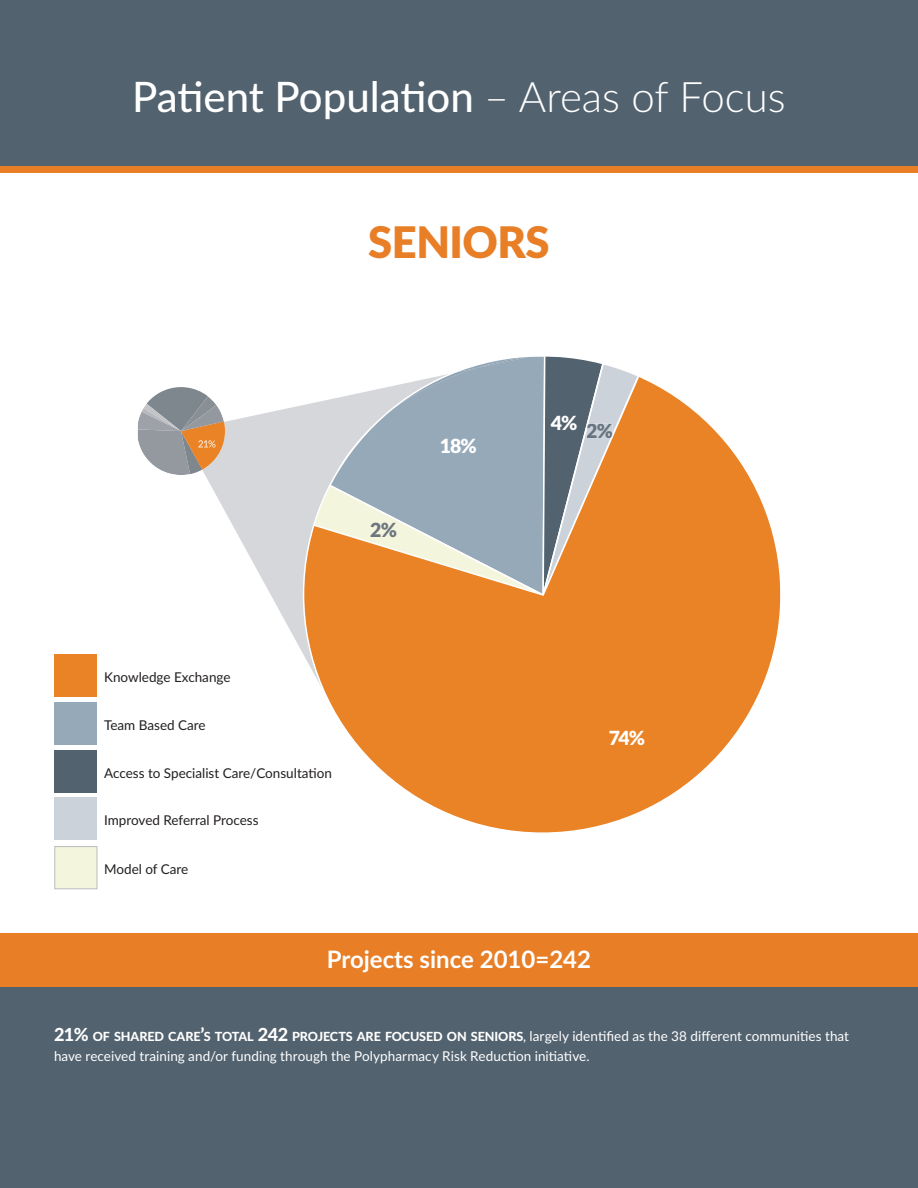
<style>
.page{position:relative;width:918px;height:1188px;background:#fff}
.page>*{position:absolute;margin:0;border:0;box-sizing:border-box;transform-origin:0 0}
.t1{font:900 43.5px "Lato";letter-spacing:-.01em;color:#e87e26}
.t2{font:500 42px "Lato";color:#fff}
.t3{font:700 24px "Lato";color:#fff}
.t4{font:900 19.5px "Lato";color:#fff}
.t5{font:900 19.5px "Lato";color:#6d767f}
.t6{font:900 19.5px "Lato";color:#6e7783}
.t7{font:13.5px/19.5px "Lato";letter-spacing:.005em;color:#fff}
.t8{font:13.5px "Lato";color:#231f20}
.s1{font-weight:300}
.s2{font-weight:800;font-size:18px}
.s3{font-weight:800;font-size:12.6px}
</style>
<div class="page">
<div style="left:0;top:986px;width:918px;height:202px;background:#52626f"></div>
<div style="left:0;top:0;width:918px;height:168px;background:#52626f"></div>
<div style="left:0;top:167px;width:918px;height:6px;background:#e87e26"></div>
<div style="left:0;top:933px;width:918px;height:53px;background:#e87e26"></div>
<svg style="left:208px;top:405px;width:96px;height:250px;fill:#d6d7da"></svg>
<svg style="left:304px;top:377px;width:475px;height:454px;fill:#ea8226"></svg>
<svg style="left:138px;top:387px;width:93px;height:94px"></svg>
<div style="left:55px;top:655px;width:42px;height:42px;background:#ea8226"></div>
<div style="left:55px;top:702px;width:42px;height:43px;background:#96a9b9"></div>
<div style="left:55px;top:750px;width:42px;height:43px;background:#52626f"></div>
<div style="left:55px;top:798px;width:42px;height:42px;background:#cbd2da"></div>
<div style="left:55px;top:846px;width:42px;height:43px;background:#f4f5dd;border:1px solid #bcbdbf"></div>
<svg style="left:304px;top:356px;width:334px;height:242px;background:#bcad9d"></svg>
<h2 class="t2" style="left:132px;top:67px;width:655px">Patient Population <span class="s1">– Areas of Focus</span></h2>
<h1 class="t1" style="left:368px;top:210px;width:183px">SenIORS</h1>
<h3 class="t5" style="left:370px;top:515px;width:28px">2%</h3>
<h3 class="t4" style="left:440px;top:431px;width:39px">18%</h3>
<p class="t8" style="left:104px;top:667px;width:128px">Knowledge Exchange</p>
<p class="t8" style="left:104px;top:715px;width:103px">Team Based Care</p>
<p class="t8" style="left:104px;top:763px;width:229px">Access to Specialist Care/Consultation</p>
<p class="t8" style="left:104px;top:811px;width:156px">Improved Referral Process</p>
<p class="t8" style="left:104px;top:859px;width:86px">Model of Care</p>
<h3 class="t4" style="left:551px;top:408px;width:28px">4%</h3>
<h3 class="t6" style="left:586px;top:416px;width:28px">2%</h3>
<h3 class="t4" style="left:609px;top:723px;width:38px">74%</h3>
<h3 class="t3" style="left:327px;top:941px;width:266px">Projects since 2010=242</h3>
<p class="t7" style="left:54px;top:1026px;width:797px"><span class="s2">21%</span> <span class="s3">OF SHARED CARE</span><span class="s2">’</span><span class="s3">S TOTAL</span> <span class="s2">242</span> <span class="s3">PROJECTS ARE FOCUSED ON SENIORS</span>, largely identified as the 38 different communities that have received training and/or funding through the Polypharmacy Risk Reduction initiative.</p>
</div>
